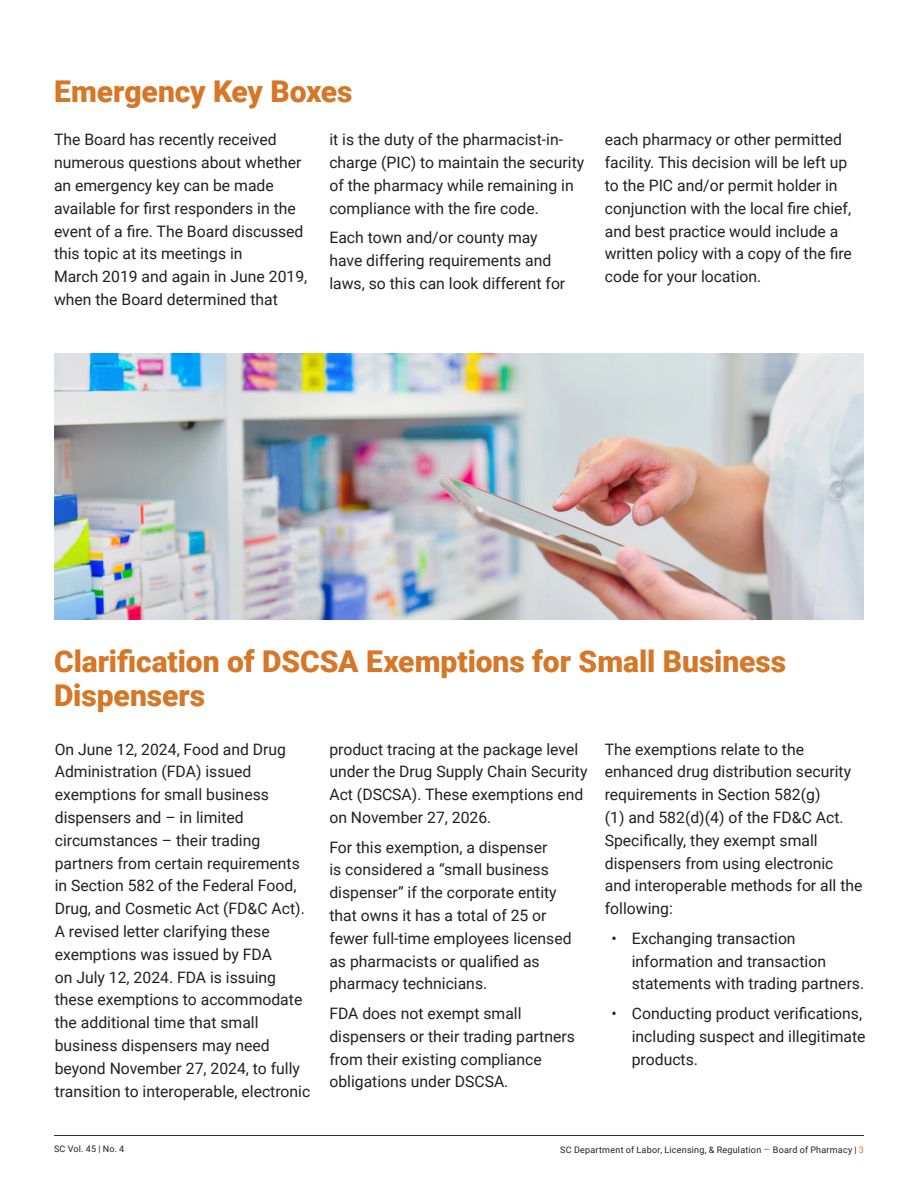
<style>
.page{position:relative;width:918px;height:1188px;background:#fff}
.page>*{position:absolute;margin:0;border:0;box-sizing:border-box;transform-origin:0 0}
.t1{font:900 30px/34.5px "Roboto";color:#d67627}
.Body_Text{font:15.75px/22.8px "Roboto";color:#231f20}
.t2{font:9px "Roboto";letter-spacing:.025em;color:#231f20}
.s1{font-weight:300;font-size:10.5px;color:#3e3e3f}
.s2{color:#d67627}
</style>
<div class="page">
<hr style="left:54px;top:1135px;width:810px;height:1px;background:#312f30">
<img style="left:54px;top:353px;width:810px;height:267px">
<h1 class="t1" style="left:54px;top:73px;width:300px">Emergency Key Boxes</h1>
<p class="Body_Text" style="left:54px;top:128px;width:255px">The Board has recently received numerous questions about whether an emergency key can be made available for first responders in the event of a fire. The Board discussed this topic at its meetings in<br>March 2019 and again in June 2019, when the Board determined that</p>
<p class="Body_Text" style="left:329px;top:128px;width:256px">it is the duty of the pharmacist-in&shy;charge (PIC) to maintain the security of the pharmacy while remaining in compliance with the fire code.</p>
<p class="Body_Text" style="left:329px;top:226px;width:237px">Each town and/or county may have differing requirements and laws, so this can look different for</p>
<p class="Body_Text" style="left:605px;top:128px;width:249px">each pharmacy or other permitted facility. This decision will be left up to the PIC and/or permit holder in conjunction with the local fire chief, and best practice would include a written policy with a copy of the fire code for your location.</p>
<h1 class="t1" style="left:54px;top:643px;width:734px">Clarification of DSCSA Exemptions for Small Business<br>Dispensers</h1>
<p class="Body_Text" style="left:55px;top:737px;width:257px">On June 12, 2024, Food and Drug<br>Administration (FDA) issued exemptions for small business dispensers and – in limited circumstances – their trading partners from certain requirements in Section 582 of the Federal Food,<br>Drug, and Cosmetic Act (FD&amp;C Act).<br>A revised letter clarifying these exemptions was issued by FDA<br>on July 12, 2024. FDA is issuing these exemptions to accommodate the additional time that small business dispensers may need beyond November 27, 2024, to fully transition to interoperable, electronic</p>
<p class="Body_Text" style="left:329px;top:737px;width:260px">product tracing at the package level under the Drug Supply Chain Security<br>Act (DSCSA). These exemptions end on November 27, 2026.</p>
<p class="Body_Text" style="left:605px;top:737px;width:259px">The exemptions relate to the enhanced drug distribution security requirements in Section 582(g)<br>(1) and 582(d)(4) of the FD&amp;C Act.<br>Specifically, they exempt small dispensers from using electronic and interoperable methods for all the following:</p>
<p class="Body_Text" style="left:632px;top:926px;width:234px;text-indent:-20px">• Exchanging transaction information and transaction statements with trading partners.</p>
<p class="Body_Text" style="left:632px;top:1001px;width:235px;text-indent:-20px">• Conducting product verifications, including suspect and illegitimate products.</p>
<p class="Body_Text" style="left:329px;top:835px;width:244px">For this exemption, a dispenser<br>is considered a “small business dispenser” if the corporate entity that owns it has a total of 25 or fewer full-time employees licensed as pharmacists or qualified as pharmacy technicians.</p>
<p class="Body_Text" style="left:329px;top:1001px;width:247px">FDA does not exempt small dispensers or their trading partners from their existing compliance obligations under DSCSA.</p>
<p class="t2" style="left:54px;top:1142px;width:72px">SC Vol. 45 | No. 4</p>
<p class="t2" style="left:560px;top:1143px;width:305px">SC Department of Labor, Licensing, &amp; Regulation <span class="s1">–</span> Board of Pharmacy | <span class="s2">3</span></p>
</div>
